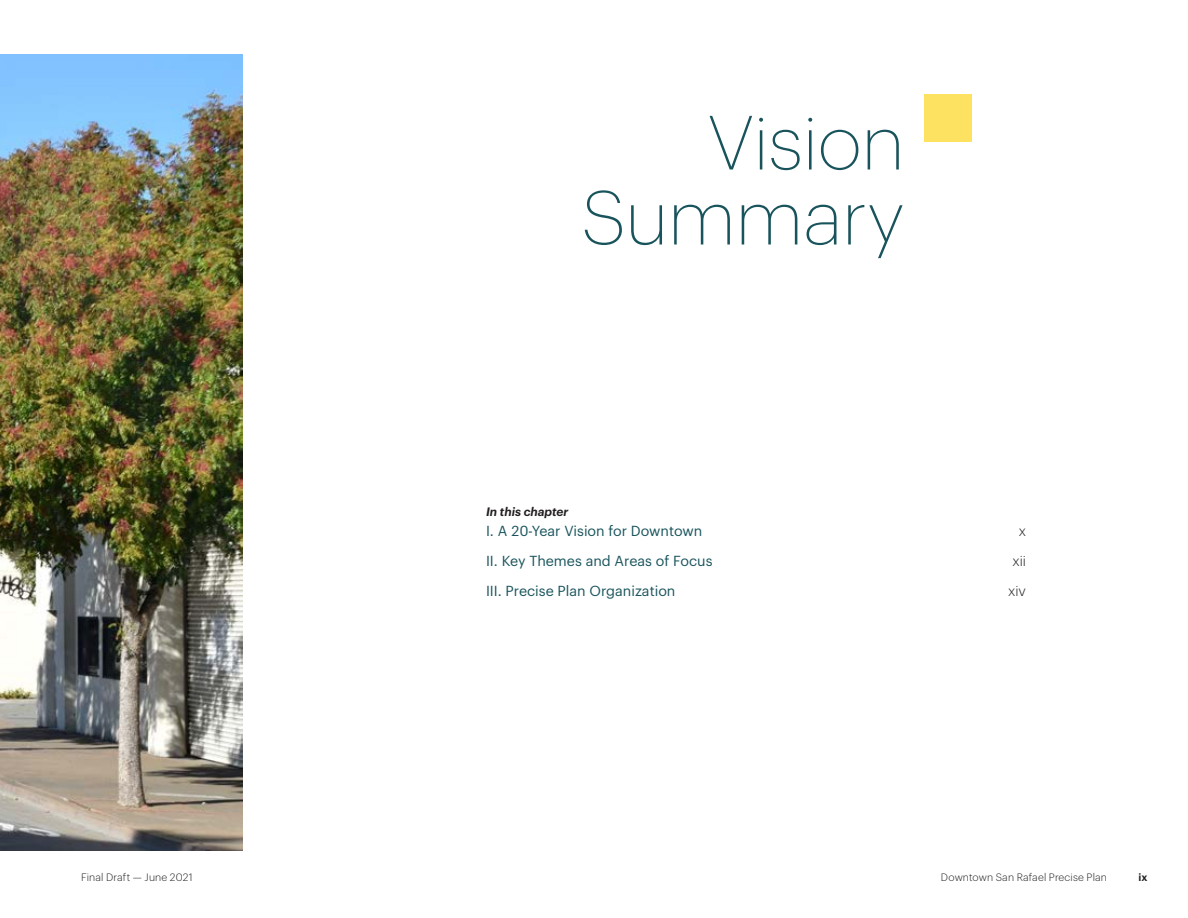
<style>
.page{position:relative;width:1188px;height:918px;background:#fff}
.page>*{position:absolute;margin:0;border:0;box-sizing:border-box;transform-origin:0 0}
.C01_b_Chapter_Title{font:200 75px/75px "Graphik";color:#19545c;text-align:right}
.t1{font:14.25px "Graphik";color:#19545c}
.t2{font:300 14.25px "Graphik";color:#231f20}
.C06_b_In_this_chapte{font:italic 600 12px "Graphik";color:#231f20}
.t3{font:300 10.5px "Graphik";letter-spacing:.015em;color:#231f20}
.t4{font:600 10.5px "Graphik";color:#231f20}
</style>
<div class="page">
<div style="left:925px;top:94px;width:47px;height:48px;background:#fce260"></div>
<img style="left:0;top:54px;width:243px;height:796px">
<p class="C01_b_Chapter_Title" style="left:582px;top:99px;width:324px">Vision<br>Summary</p>
<p class="C06_b_In_this_chapte" style="left:486px;top:502px;width:84px">In this chapter</p>
<p class="t1" style="left:486px;top:520px;width:218px">I. A 20-Year Vision for Downtown</p>
<p class="t2" style="left:1019px;top:520px;width:9px">x</p>
<p class="t1" style="left:486px;top:550px;width:228px">II. Key Themes and Areas of Focus</p>
<p class="t2" style="left:1012px;top:550px;width:15px">xii</p>
<p class="t1" style="left:486px;top:580px;width:191px">III. Precise Plan Organization</p>
<p class="t2" style="left:1008px;top:580px;width:19px">xiv</p>
<p class="t3" style="left:81px;top:870px;width:113px">Final Draft — June 2021</p>
<p class="t3" style="left:941px;top:870px;width:168px">Downtown San Rafael Precise Plan</p>
<p class="t4" style="left:1138px;top:869px;width:11px">ix</p>
</div>
